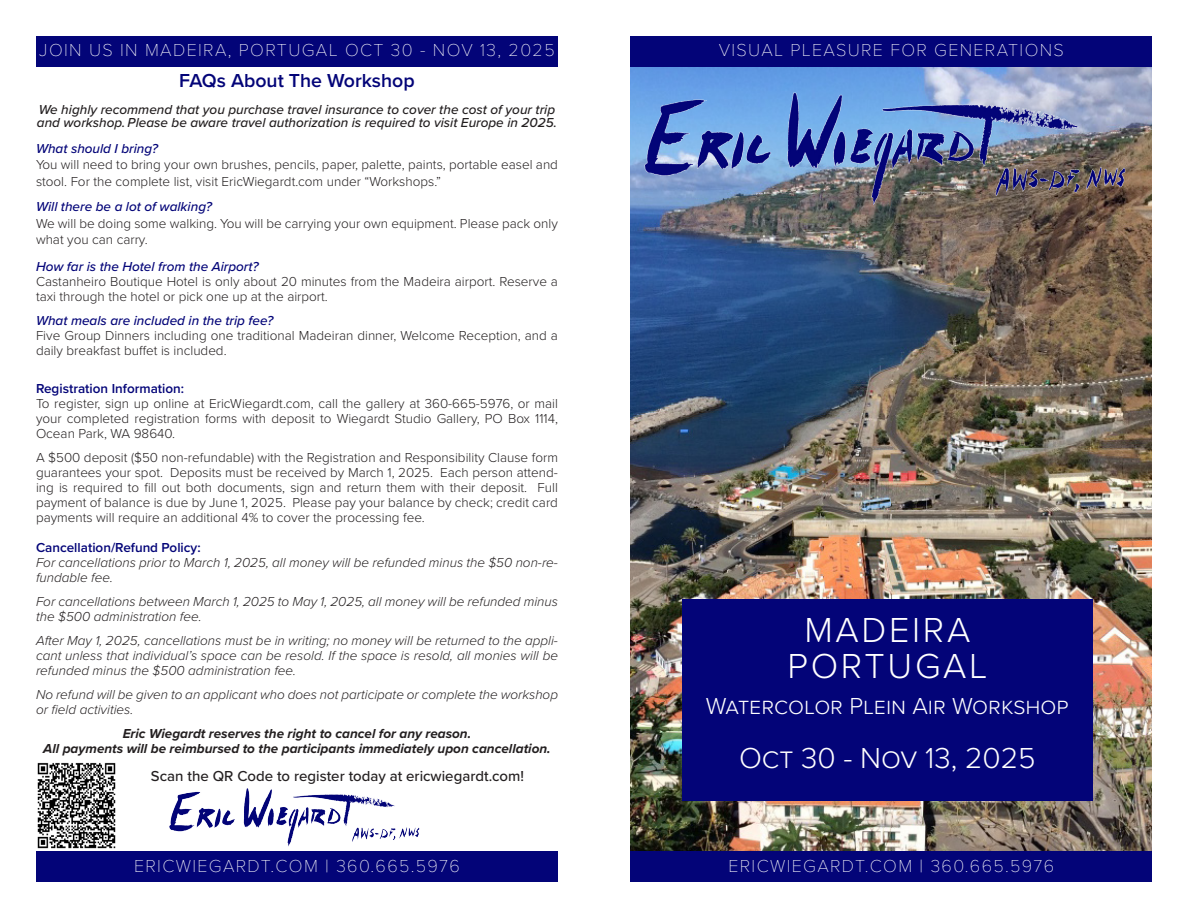
<style>
.page{position:relative;width:1188px;height:918px;background:#fff}
.page>*{position:absolute;margin:0;border:0;box-sizing:border-box;transform-origin:0 0}
.t1{font:300 36px "Proxima Nova";letter-spacing:.075em;color:#fff}
.t2{font:300 30px "Proxima Nova";color:#fff}
.t3{font:300 24px "Proxima Nova";color:#fff}
.t4{font:600 19.5px "Proxima Nova";color:#030478}
.t5{font:100 18px "Proxima Nova T";letter-spacing:.075em;color:#fff}
.t6{font:500 15px "Proxima Nova";color:#231f20}
.t7{font:300 13.5px/15px "Proxima Nova";color:#231f20}
.t8{font:italic 300 13.5px/15px "Proxima Nova";color:#231f20}
.t9{font:italic 500 13.5px/13.5px "Proxima Nova";color:#231f20}
.t10{font:italic 700 13.5px "Proxima Nova";color:#231f20}
.t11{font:italic 500 13.5px "Proxima Nova";color:#030478}
.t12{font:600 13.5px "Proxima Nova";color:#030478}
</style>
<div class="page">
<img style="left:630px;top:67px;width:522px;height:784px">
<div style="left:682px;top:599px;width:411px;height:202px;background:#030478"></div>
<div style="left:630px;top:36px;width:522px;height:31px;background:#030478"></div>
<div style="left:630px;top:851px;width:522px;height:31px;background:#030478"></div>
<div style="left:36px;top:851px;width:522px;height:31px;background:#030478"></div>
<div style="left:36px;top:36px;width:522px;height:31px;background:#030478"></div>
<img style="left:37px;top:762px;width:79px;height:87px">
<img style="left:169px;top:788px;width:251px;height:59px">
<img style="left:632px;top:67px;width:519px;height:163px">
<p class="t5" style="left:39px;top:37px;width:517px">JOIN US IN MADEIRA, PORTUGAL OCT 30 - NOV 13, 2025</p>
<p class="t4" style="left:179px;top:66px;width:237px">FAQs About The Workshop</p>
<p class="t9" style="left:37px;top:102px;width:522px">We highly recommend that you purchase travel insurance to cover the cost of your trip and workshop. Please be aware travel authorization is required to visit Europe in 2025.</p>
<p class="t11" style="left:36px;top:138px;width:124px">What should I bring?</p>
<p class="t7" style="left:36px;top:156px;width:524px;line-height:16.5px">You will need to bring your own brushes, pencils, paper, palette, paints, portable easel and stool. For the complete list, visit EricWiegardt.com under “Workshops.”</p>
<p class="t11" style="left:36px;top:197px;width:178px">Will there be a lot of walking?</p>
<p class="t7" style="left:36px;top:214px;width:523px;line-height:16.5px">We will be doing some walking. You will be carrying your own equipment. Please pack only what you can carry.</p>
<p class="t11" style="left:36px;top:257px;width:224px">How far is the Hotel from the Airport?</p>
<p class="t7" style="left:36px;top:274px;width:524px">Castanheiro Boutique Hotel is only about 20 minutes from the Madeira airport. Reserve a taxi through the hotel or pick one up at the airport.</p>
<p class="t11" style="left:36px;top:311px;width:239px">What meals are included in the trip fee?</p>
<p class="t7" style="left:36px;top:328px;width:524px">Five Group Dinners including one traditional Madeiran dinner, Welcome Reception, and a daily breakfast buffet is included.</p>
<p class="t12" style="left:36px;top:379px;width:150px">Registration Information:</p>
<p class="t7" style="left:36px;top:395px;width:524px;text-align:justify">To register, sign up online at EricWiegardt.com, call the gallery at 360-665-5976, or mail your completed registration forms with deposit to Wiegardt Studio Gallery, PO Box 1114, Ocean Park, WA 98640.</p>
<p class="t7" style="left:36px;top:449px;width:524px;text-align:justify">A $500 deposit ($50 non-refundable) with the Registration and Responsibility Clause form guarantees your spot. Deposits must be received by March 1, 2025. Each person attend&shy;ing is required to fill out both documents, sign and return them with their deposit. Full payment of balance is due by June 1, 2025. Please pay your balance by check; credit card payments will require an additional 4% to cover the processing fee.</p>
<p class="t12" style="left:36px;top:538px;width:166px">Cancellation/Refund Policy:</p>
<p class="t8" style="left:36px;top:554px;width:524px">For cancellations prior to March 1, 2025, all money will be refunded minus the $50 non-re&shy;fundable fee.</p>
<p class="t8" style="left:36px;top:593px;width:524px">For cancellations between March 1, 2025 to May 1, 2025, all money will be refunded minus the $500 administration fee.</p>
<p class="t8" style="left:36px;top:632px;width:524px;text-align:justify">After May 1, 2025, cancellations must be in writing; no money will be returned to the appli&shy;cant unless that individual’s space can be resold. If the space is resold, all monies will be refunded minus the $500 administration fee.</p>
<p class="t8" style="left:36px;top:686px;width:524px">No refund will be given to an applicant who does not participate or complete the workshop or field activities.</p>
<p class="t10" style="left:123px;top:724px;width:350px">Eric Wiegardt reserves the right to cancel for any reason.</p>
<p class="t10" style="left:43px;top:739px;width:509px">All payments will be reimbursed to the participants immediately upon cancellation.</p>
<p class="t6" style="left:151px;top:765px;width:375px">Scan the QR Code to register today at ericwiegardt.com!</p>
<p class="t5" style="left:719px;top:37px;width:347px">VISUAL PLEASURE FOR GENERATIONS</p>
<p class="t1" style="left:804px;top:603px;width:167px">MADEIRA</p>
<p class="t1" style="left:787px;top:639px;width:201px">PORTUGAL</p>
<p class="t3" style="left:706px;top:688px;width:364px">Watercolor Plein Air Workshop</p>
<p class="t2" style="left:739px;top:736px;width:298px">Oct 30 - Nov 13, 2025</p>
<p class="t5" style="left:134px;top:852px;width:327px">ERICWIEGARDT.COM | 360.665.5976</p>
<p class="t5" style="left:728px;top:852px;width:327px">ERICWIEGARDT.COM | 360.665.5976</p>
</div>
